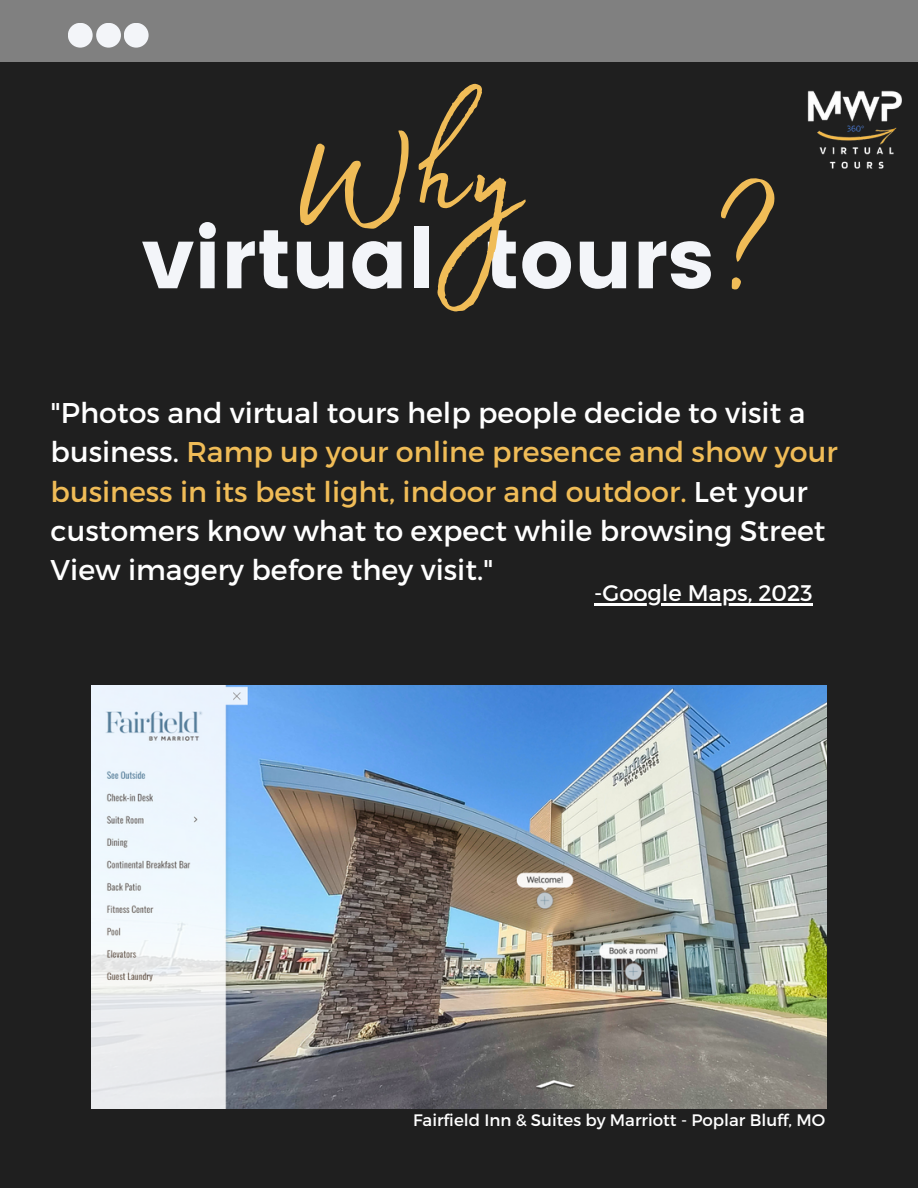
<style>
.page{position:relative;width:918px;height:1188px;background:#1f1f1f}
.page>*{position:absolute;margin:0;border:0;box-sizing:border-box;transform-origin:0 0}
.t1{font:168px "Madelyn Fill";color:#f0bc57}
.t2{font:83.55px "Poppins";color:#f3f5f9}
.t3{font:28.5px/39.3px "Montserrat";color:#fff}
.t4{font:22.5px "Montserrat";color:#fff}
.t5{font:16.65px "Montserrat";color:#fff}
.s1{color:#f0bc57}
</style>
<div class="page">
<img style="left:92px;top:685px;width:734px;height:423px">
<div style="left:0;top:0;width:918px;height:62px;background:#808080"></div>
<div style="left:68px;top:23px;width:25px;height:25px;background:#f3f5f9;border-radius:50%"></div>
<div style="left:96px;top:23px;width:25px;height:25px;background:#f3f5f9;border-radius:50%"></div>
<div style="left:124px;top:23px;width:25px;height:25px;background:#f3f5f9;border-radius:50%"></div>
<svg style="left:594px;top:603px;width:8px;height:3px"></svg>
<hr style="left:602px;top:603px;width:211px;height:3px;background:#fff">
<img style="left:807px;top:90px;width:95px;height:79px">
<p class="t1" style="left:292px;top:49px;width:231px">Why</p>
<p class="t2" style="left:142px;top:211px;width:574px">virtual tours</p>
<h1 class="t3" style="left:51px;top:392px;width:789px">"Photos and virtual tours help people decide to visit a business. <span class="s1">Ramp up your online presence and show your business in its best light, indoor and outdoor.</span> Let your customers know what to expect while browsing Street View imagery before they visit."</h1>
<h4 class="t4" style="left:594px;top:578px;width:220px">-Google Maps, 2023</h4>
<h3 class="t5" style="left:413px;top:1109px;width:414px">Fairfield Inn &amp; Suites by Marriott - Poplar Bluff, MO</h3>
</div>
